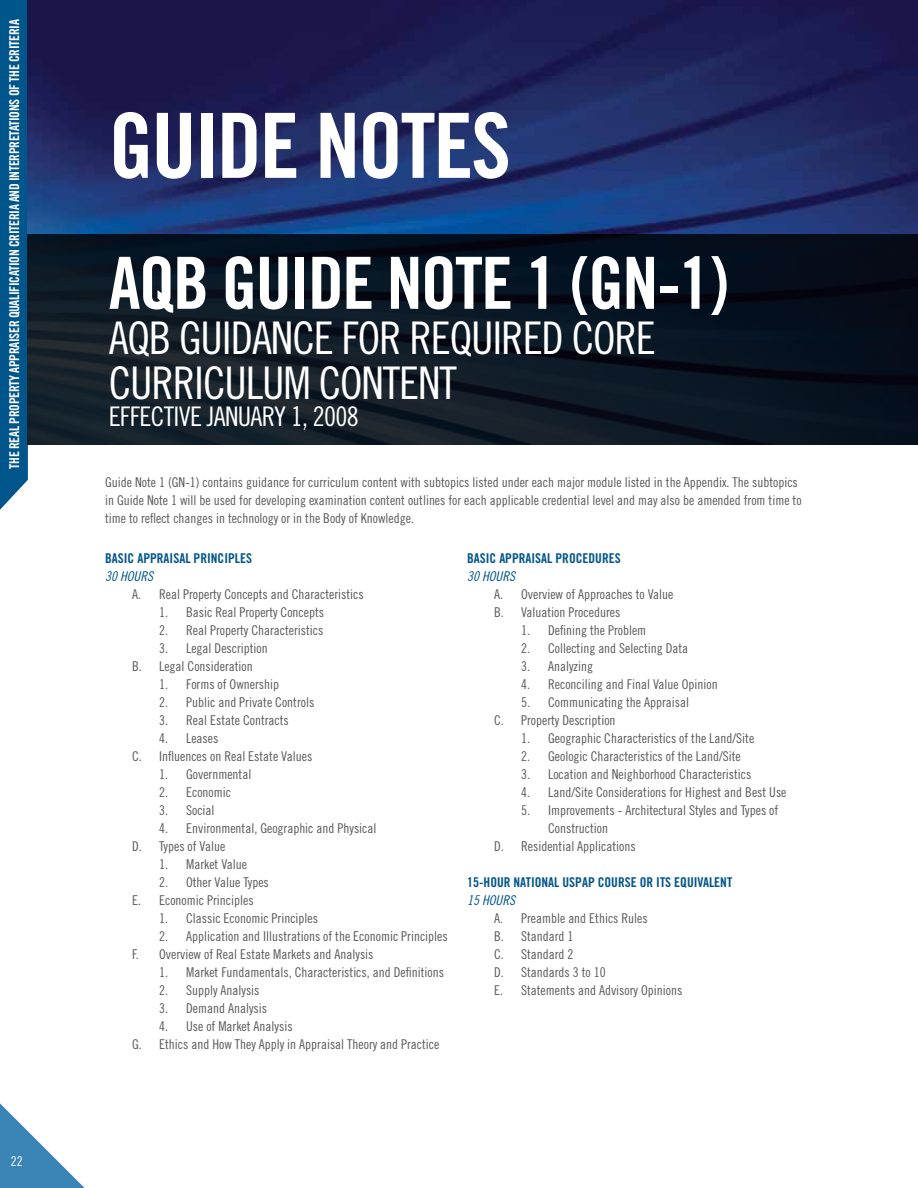
<style>
.page{position:relative;width:918px;height:1188px;background:#fff}
.page>*{position:absolute;margin:0;border:0;box-sizing:border-box;transform-origin:0 0}
.t1{font:90px "Trade Gothic Bold Cond Twenty";color:#fff}
.t2{font:72px "Trade Gothic Bold Cond Twenty";letter-spacing:-.025em;color:#fff}
.t3{font:45px/45px "Trade Gothic Cond Eighteen";letter-spacing:-.025em;color:#fff}
.t4{font:27px "Trade Gothic Cond Eighteen";letter-spacing:-.025em;color:#fff}
.t5{font:13.5px/18px "Trade Gothic Cond Eighteen";color:#58595b}
.t6{font:13.5px "Trade Gothic Bold Cond Twenty";color:#00558b}
.t7{font:13.5px "Trade Gothic Bold Cond Twenty";letter-spacing:-.025em;color:#fff}
.t8{font:13.5px "Trade Gothic Cond Eighteen Obl";color:#00558b}
.t9{font:13.5px "Trade Gothic Cond Eighteen";color:#fff}
</style>
<div class="page">
<div style="left:0;top:0;width:28px;height:510px;background:#00558b"></div>
<svg style="left:0;top:1103px;width:85px;height:85px"></svg>
<img style="left:27px;top:0;width:891px;height:234px">
<svg style="left:27px;top:234px;width:891px;height:210px;fill:#091724"></svg>
<p class="t7" style="left:6px;top:469px;width:451px;rotate:-90deg">THE REAL PROPERTY APPRAISER QUALIFICATION CRITERIA AND INTERPRETATIONS OF THE CRITERIA</p>
<p class="t9" style="left:11px;top:1153px;width:13px">22</p>
<h1 class="t1" style="left:109px;top:91px;width:38px">GUIDE</h1>
<h1 class="t1" style="left:315px;top:91px;width:39px">NOTES</h1>
<h2 class="t2" style="left:109px;top:239px;width:622px">AQB GUIDE NOTE 1 (GN-1)</h2>
<h3 class="t3" style="left:109px;top:315px;width:549px">AQB GUIDANCE FOR REQUIRED CORE<br>CURRICULUM CONTENT</h3>
<h3 class="t4" style="left:109px;top:400px;width:252px">EFFECTIVE JANUARY 1, 2008</h3>
<p class="t5" style="left:105px;top:473px;width:698px">Guide Note 1 (GN-1) contains guidance for curriculum content with subtopics listed under each major module listed in the Appendix. The subtopics in Guide Note 1 will be used for developing examination content outlines for each applicable credential level and may also be amended from time to time to reflect changes in technology or in the Body of Knowledge.</p>
<p class="t6" style="left:105px;top:550px;width:148px">BASIC APPRAISAL PRINCIPLES</p>
<p class="t8" style="left:105px;top:568px;width:49px">30 HOURS</p>
<p class="t5" style="left:132px;top:585px;width:233px">A. Real Property Concepts and Characteristics</p>
<p class="t5" style="left:159px;top:603px;width:166px">1. Basic Real Property Concepts</p>
<p class="t5" style="left:159px;top:621px;width:166px">2. Real Property Characteristics</p>
<p class="t5" style="left:132px;top:639px;width:137px;text-indent:27px">3. Legal Description<br>B. Legal Consideration</p>
<p class="t5" style="left:159px;top:675px;width:122px">1. Forms of Ownership</p>
<p class="t5" style="left:159px;top:693px;width:157px">2. Public and Private Controls</p>
<p class="t5" style="left:159px;top:711px;width:131px">3. Real Estate Contracts</p>
<p class="t5" style="left:132px;top:729px;width:182px;text-indent:27px">4. Leases<br>C. Influences on Real Estate Values</p>
<p class="t5" style="left:159px;top:765px;width:94px">1. Governmental</p>
<p class="t5" style="left:159px;top:783px;width:73px">2. Economic</p>
<p class="t5" style="left:159px;top:801px;width:57px">3. Social</p>
<p class="t5" style="left:132px;top:819px;width:246px;text-indent:27px">4. Environmental, Geographic and Physical<br>D. Types of Value</p>
<p class="t5" style="left:159px;top:855px;width:89px">1. Market Value</p>
<p class="t5" style="left:132px;top:873px;width:138px;text-indent:27px">2. Other Value Types<br>E. Economic Principles</p>
<p class="t5" style="left:159px;top:909px;width:160px">1. Classic Economic Principles</p>
<p class="t5" style="left:132px;top:927px;width:317px;text-indent:27px">2. Application and Illustrations of the Economic Principles<br>F. Overview of Real Estate Markets and Analysis</p>
<p class="t5" style="left:159px;top:963px;width:286px">1. Market Fundamentals, Characteristics, and Definitions</p>
<p class="t5" style="left:159px;top:981px;width:102px">2. Supply Analysis</p>
<p class="t5" style="left:159px;top:999px;width:109px">3. Demand Analysis</p>
<p class="t5" style="left:132px;top:1017px;width:309px;text-indent:27px">4. Use of Market Analysis<br>G. Ethics and How They Apply in Appraisal Theory and Practice</p>
<p class="t6" style="left:467px;top:550px;width:155px">BASIC APPRAISAL PROCEDURES</p>
<p class="t8" style="left:467px;top:568px;width:49px">30 HOURS</p>
<p class="t5" style="left:494px;top:585px;width:181px">A. Overview of Approaches to Value<br>B. Valuation Procedures</p>
<p class="t5" style="left:521px;top:621px;width:127px">1. Defining the Problem</p>
<p class="t5" style="left:521px;top:639px;width:169px">2. Collecting and Selecting Data</p>
<p class="t5" style="left:521px;top:657px;width:73px">3. Analyzing</p>
<p class="t5" style="left:521px;top:675px;width:198px">4. Reconciling and Final Value Opinion</p>
<p class="t5" style="left:494px;top:693px;width:196px;text-indent:27px">5. Communicating the Appraisal<br>C. Property Description</p>
<p class="t5" style="left:521px;top:729px;width:235px">1. Geographic Characteristics of the Land/Site</p>
<p class="t5" style="left:521px;top:747px;width:221px">2. Geologic Characteristics of the Land/Site</p>
<p class="t5" style="left:521px;top:765px;width:232px">3. Location and Neighborhood Characteristics</p>
<p class="t5" style="left:521px;top:783px;width:267px">4. Land/Site Considerations for Highest and Best Use</p>
<p class="t5" style="left:521px;top:801px;width:259px">5. Improvements - Architectural Styles and Types of</p>
<p class="t5" style="left:548px;top:819px;width:61px">Construction</p>
<p class="t5" style="left:494px;top:837px;width:143px">D. Residential Applications</p>
<p class="t6" style="left:467px;top:874px;width:267px">15-HOUR NATIONAL USPAP COURSE OR ITS EQUIVALENT</p>
<p class="t8" style="left:467px;top:892px;width:49px">15 HOURS</p>
<p class="t5" style="left:494px;top:909px;width:190px">A. Preamble and Ethics Rules<br>B. Standard 1<br>C. Standard 2<br>D. Standards 3 to 10<br>E. Statements and Advisory Opinions</p>
</div>
